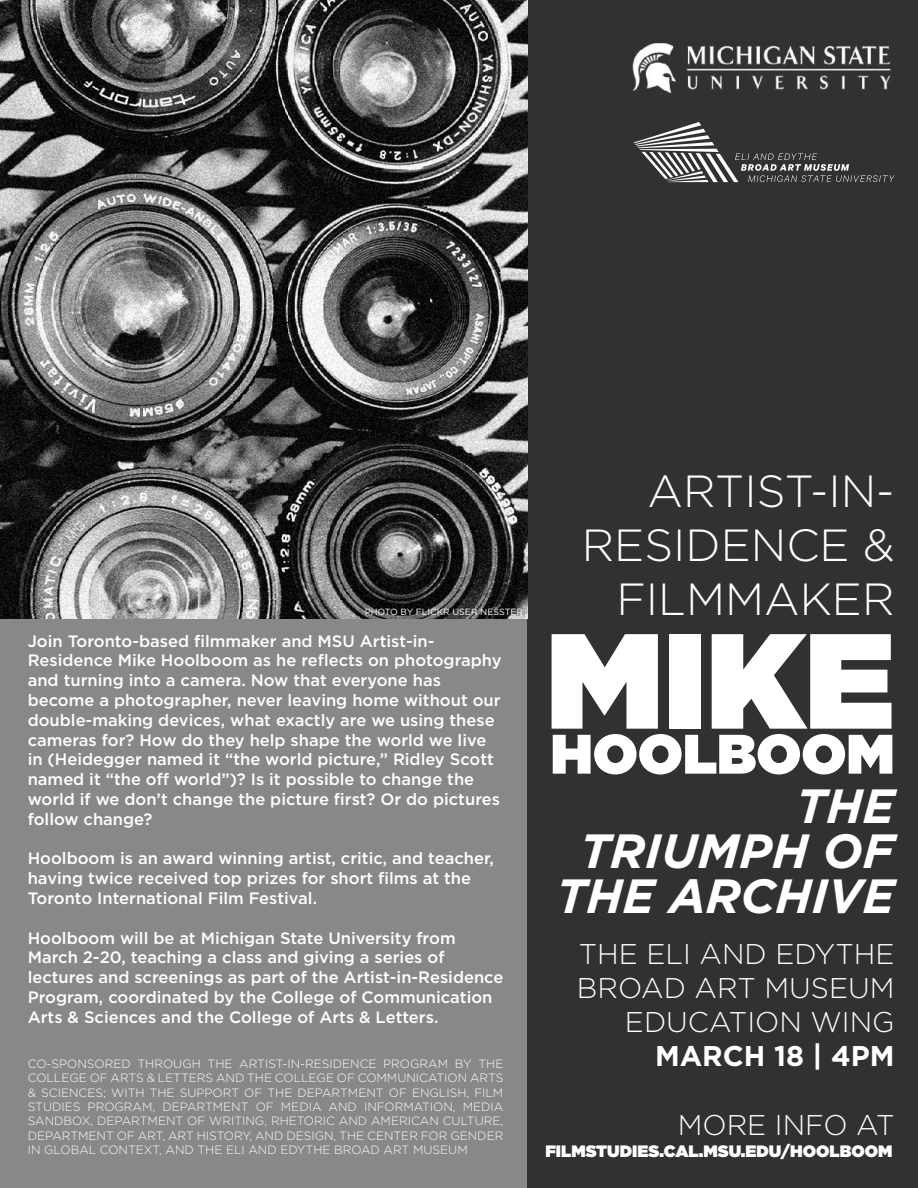
<style>
.page{position:relative;width:918px;height:1188px;background:#888}
.page>*{position:absolute;margin:0;border:0;box-sizing:border-box;transform-origin:0 0}
.t1{font:900 135px "Gotham";color:#fff}
.t2{font:900 55.5px "Gotham";color:#fff}
.t3{font:italic 700 48px/45px "Gotham";color:#fff;text-align:right}
.t4{font:300 45px/54px "Gotham";color:#fff;text-align:right}
.t5{font:300 28.5px/34.2px "Gotham";color:#fff;text-align:right}
.t6{font:700 28.5px "Gotham";color:#fff}
.t7{font:500 16.5px/19.8px "Gotham";color:#fff}
.t8{font:900 16.5px "Gotham";color:#fff}
.t9{font:300 12px/14.4px "Gotham";color:#fff;text-align:justify}
.t10{font:9px "Gotham";color:#fff}
</style>
<div class="page">
<div style="left:527px;top:0;width:391px;height:1188px;background:#313131"></div>
<img style="left:632px;top:43px;width:259px;height:51px">
<img style="left:0;top:0;width:527px;height:618px">
<svg style="left:634px;top:122px;width:261px;height:60px"></svg>
<p class="t10" style="left:365px;top:606px;width:160px">PHOTO BY FLICKR USER NESSTER</p>
<p class="t7" style="left:28px;top:631px;width:475px">Join Toronto-based filmmaker and MSU Artist-in-Residence Mike Hoolboom as he reflects on photography and turning into a camera. Now that everyone has become a photographer, never leaving home without our double-making devices, what exactly are we using these cameras for? How do they help shape the world we live in (Heidegger named it “the world picture,” Ridley Scott named it “the off world”)? Is it possible to change the world if we don’t change the picture first? Or do pictures follow change?</p>
<p class="t7" style="left:28px;top:849px;width:468px">Hoolboom is an award winning artist, critic, and teacher, having twice received top prizes for short films at the<br>Toronto International Film Festival.</p>
<p class="t7" style="left:28px;top:928px;width:477px">Hoolboom will be at Michigan State University from March 2-20, teaching a class and giving a series of lectures and screenings as part of the Artist-in-Residence Program, coordinated by the College of Communication Arts &amp; Sciences and the College of Arts &amp; Letters.</p>
<p class="t9" style="left:28px;top:1056px;width:477px">CO-SPONSORED THROUGH THE ARTIST-IN-RESIDENCE PROGRAM BY THE COLLEGE OF ARTS &amp; LETTERS AND THE COLLEGE OF COMMUNICATION ARTS &amp; SCIENCES; WITH THE SUPPORT OF THE DEPARTMENT OF ENGLISH, FILM STUDIES PROGRAM, DEPARTMENT OF MEDIA AND INFORMATION, MEDIA SANDBOX, DEPARTMENT OF WRITING, RHETORIC AND AMERICAN CULTURE, DEPARTMENT OF ART, ART HISTORY, AND DESIGN, THE CENTER FOR GENDER IN GLOBAL CONTEXT, AND THE ELI AND EDYTHE BROAD ART MUSEUM</p>
<h3 class="t4" style="left:582px;top:463px;width:314px">ARTIST-IN-<br>RESIDENCE &amp;</h3>
<h3 class="t4" style="left:616px;top:571px;width:280px">FILMMAKER</h3>
<h1 class="t1" style="left:546px;top:584px;width:350px">MIKE</h1>
<h2 class="t2" style="left:551px;top:714px;width:346px">HOOLBOOM</h2>
<h3 class="t3" style="left:557px;top:783px;width:339px">THE<br>TRIUMPH OF<br>THE ARCHIVE</h3>
<h3 class="t5" style="left:577px;top:936px;width:319px">THE ELI AND EDYTHE<br>BROAD ART MUSEUM<br>EDUCATION WING</h3>
<h3 class="t6" style="left:655px;top:1037px;width:241px">MARCH 18 | 4PM</h3>
<h3 class="t5" style="left:678px;top:1107px;width:218px">MORE INFO AT</h3>
<p class="t8" style="left:545px;top:1139px;width:349px">FILMSTUDIES.CAL.MSU.EDU/HOOLBOOM</p>
</div>
